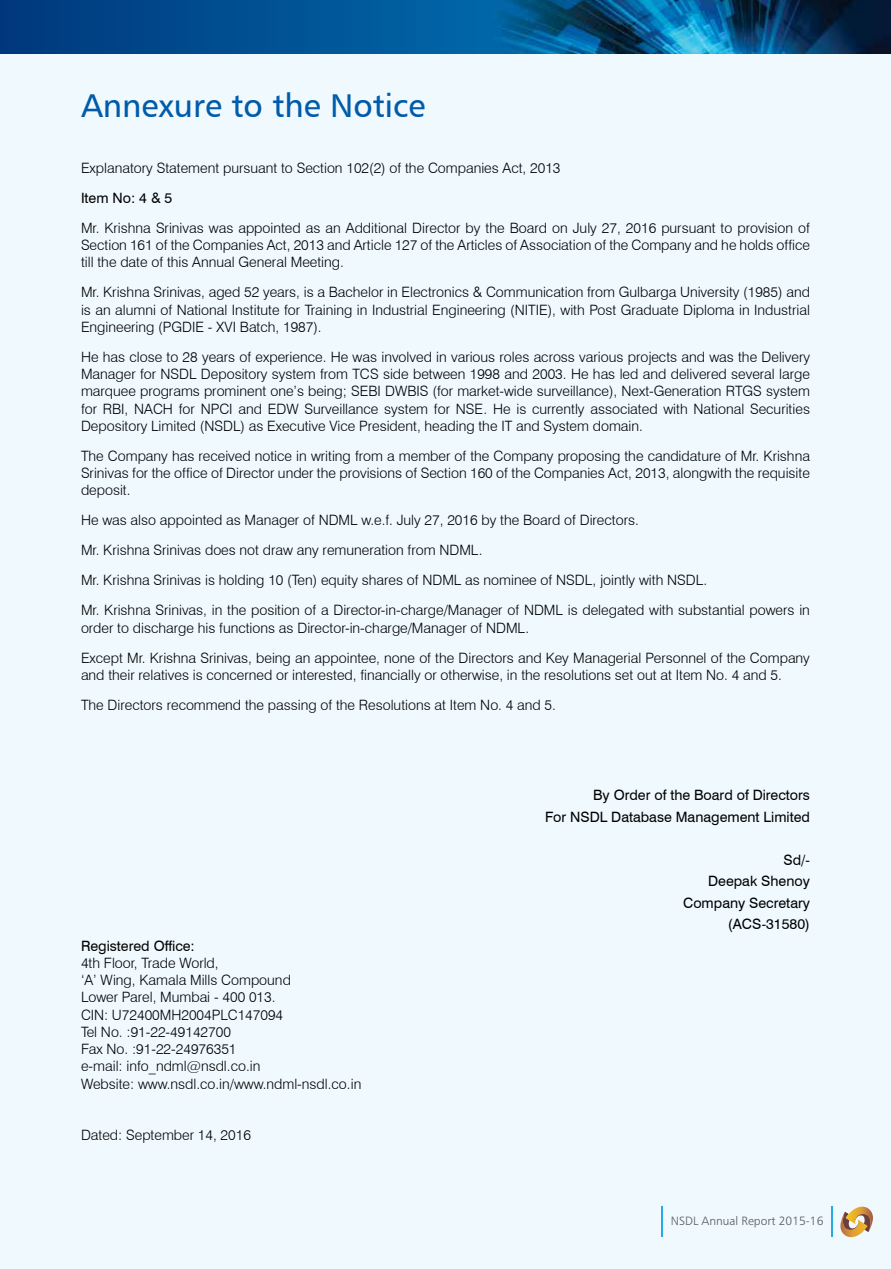
<style>
.page{position:relative;width:891px;height:1269px;background:#fff}
.page>*{position:absolute;margin:0;border:0;box-sizing:border-box;transform-origin:0 0}
.t1{font:33px "Humanist 777 BT Roman B";color:#005baa}
.t2{font:300 14.25px/17.2px "Swiss 721 BT";color:#000;text-align:justify}
.t3{font:14.25px/21.5px "Swiss 721 BT";color:#000;text-align:right}
.t4{font:12px "Humanist 777 BT Light B";color:#58595b}
</style>
<div class="page">
<hr style="left:0;top:0;width:1px;height:1269px;background:#eff9fe">
<hr style="left:0;top:0;width:1px;height:54px;background:#00377b">
<div style="left:1px;top:0;width:890px;height:1269px;background:#eff9fe"></div>
<svg style="left:2px;top:0;width:474px;height:54px;background:#004e90"></svg>
<img style="left:476px;top:0;width:415px;height:54px">
<svg style="left:1px;top:0;width:1px;height:54px"></svg>
<svg style="left:840px;top:1207px;width:33px;height:31px"></svg>
<hr style="left:831px;top:1206px;width:2px;height:31px;background:#27aae1">
<hr style="left:661px;top:1206px;width:2px;height:31px;background:#27aae1">
<h1 class="t1" style="left:81px;top:85px;width:346px">Annexure to the Notice</h1>
<p class="t2" style="left:81px;top:159px;width:481px">Explanatory Statement pursuant to Section 102(2) of the Companies Act, 2013</p>
<p class="t3" style="left:81px;top:186px;width:93px">Item No: 4 &amp; 5</p>
<p class="t2" style="left:81px;top:219px;width:730px">Mr. Krishna Srinivas was appointed as an Additional Director by the Board on July 27, 2016 pursuant to provision of Section 161 of the Companies Act, 2013 and Article 127 of the Articles of Association of the Company and he holds office till the date of this Annual General Meeting.</p>
<p class="t2" style="left:81px;top:284px;width:730px">Mr. Krishna Srinivas, aged 52 years, is a Bachelor in Electronics &amp; Communication from Gulbarga University (1985) and is an alumni of National Institute for Training in Industrial Engineering (NITIE), with Post Graduate Diploma in Industrial Engineering (PGDIE - XVI Batch, 1987).</p>
<p class="t2" style="left:81px;top:348px;width:731px">He has close to 28 years of experience. He was involved in various roles across various projects and was the Delivery Manager for NSDL Depository system from TCS side between 1998 and 2003. He has led and delivered several large marquee programs prominent one’s being; SEBI DWBIS (for market-wide surveillance), Next-Generation RTGS system for RBI, NACH for NPCI and EDW Surveillance system for NSE. He is currently associated with National Securities Depository Limited (NSDL) as Executive Vice President, heading the IT and System domain.</p>
<p class="t2" style="left:81px;top:447px;width:731px">The Company has received notice in writing from a member of the Company proposing the candidature of Mr. Krishna Srinivas for the office of Director under the provisions of Section 160 of the Companies Act, 2013, alongwith the requisite deposit.</p>
<p class="t2" style="left:81px;top:505px;width:730px;line-height:30px;text-align:left">He was also appointed as Manager of NDML w.e.f. July 27, 2016 by the Board of Directors.<br>Mr. Krishna Srinivas does not draw any remuneration from NDML.<br>Mr. Krishna Srinivas is holding 10 (Ten) equity shares of NDML as nominee of NSDL, jointly with NSDL.<br>Mr. Krishna Srinivas, in the position of a Director-in-charge/Manager of NDML is delegated with substantial powers in</p>
<p class="t2" style="left:81px;top:613px;width:730px;line-height:30px">order to discharge his functions as Director-in-charge/Manager of NDML.<br>Except Mr. Krishna Srinivas, being an appointee, none of the Directors and Key Managerial Personnel of the Company</p>
<p class="t2" style="left:81px;top:660px;width:702px;line-height:30px">and their relatives is concerned or interested, financially or otherwise, in the resolutions set out at Item No. 4 and 5.<br>The Directors recommend the passing of the Resolutions at Item No. 4 and 5.</p>
<p class="t3" style="left:81px;top:934px;width:115px">Registered Office:</p>
<p class="t2" style="left:81px;top:954px;width:282px;text-align:left">4th Floor, Trade World,<br>‘A’ Wing, Kamala Mills Compound<br>Lower Parel, Mumbai - 400 013.<br>CIN: U72400MH2004PLC147094<br>Tel No. :91-22-49142700<br>Fax No. :91-22-24976351<br>e-mail: info_ndml@nsdl.co.in<br>Website: www.nsdl.co.in/www.ndml-nsdl.co.in</p>
<p class="t2" style="left:81px;top:1127px;width:171px">Dated: September 14, 2016</p>
<p class="t3" style="left:545px;top:784px;width:266px">By Order of the Board of Directors<br>For NSDL Database Management Limited</p>
<p class="t3" style="left:683px;top:848px;width:128px">Sd/-<br>Deepak Shenoy<br>Company Secretary (ACS-31580)</p>
<p class="t4" style="left:671px;top:1216px;width:154px">NSDL Annual Report 2015-16</p>
</div>
